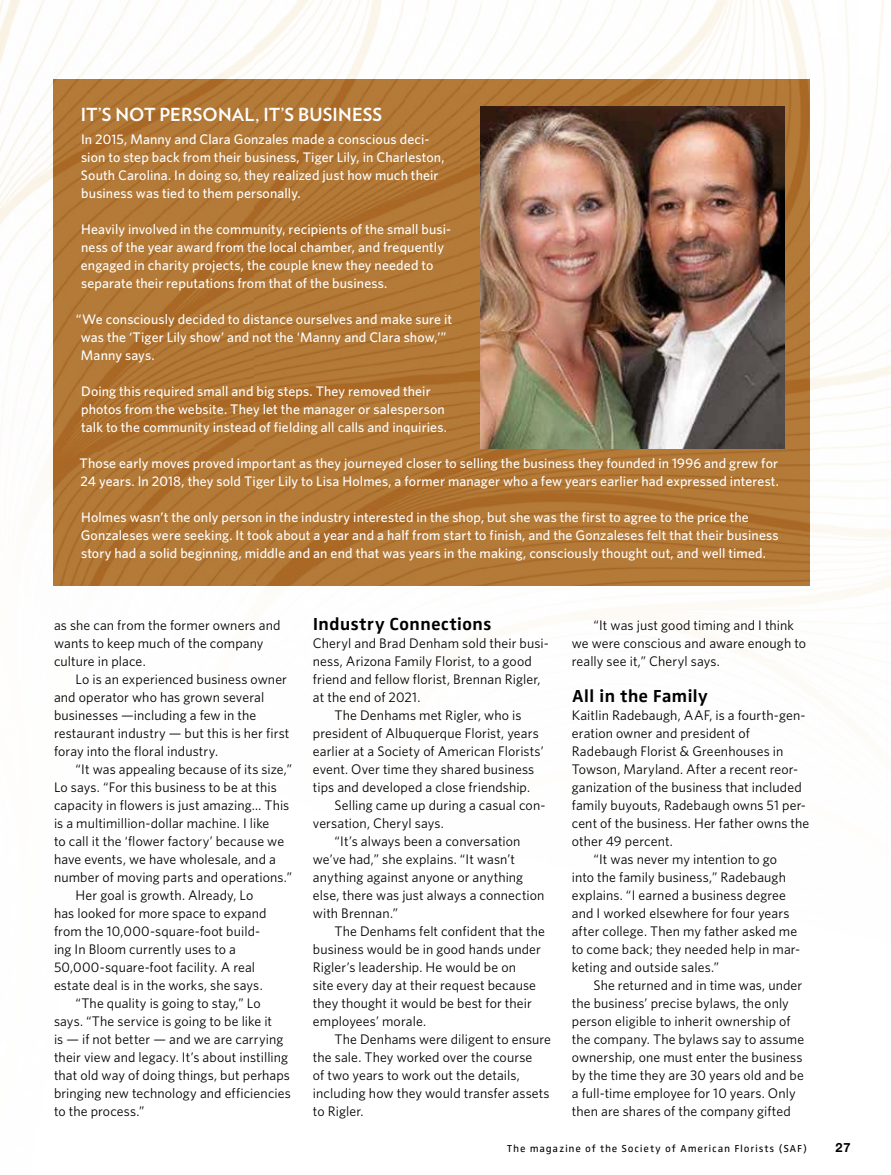
<style>
.page{position:relative;width:891px;height:1175px;background:#fff}
.page>*{position:absolute;margin:0;border:0;box-sizing:border-box;transform-origin:0 0}
.t1{font:700 18px "Zwo Corr Pro";letter-spacing:-.005em;color:#000}
.t2{font:700 18px "Verlag";letter-spacing:.005em;color:#fff}
.t3{font:13.8px/18px "Whitney";letter-spacing:.005em;color:#000}
.t4{font:500 13.8px/18px "Whitney";letter-spacing:.01em;color:#fff}
.t5{font:700 12.75px "Helvetica Neue LT Std";color:#000}
.t6{font:10.5px "Zwo Corr Pro";letter-spacing:.07em;color:#000}
</style>
<div class="page">
<img style="left:0;top:0;width:254px;height:452px">
<img style="left:254px;top:0;width:151px;height:586px">
<img style="left:405px;top:0;width:56px;height:586px">
<img style="left:482px;top:0;width:339px;height:657px">
<img style="left:461px;top:2px;width:21px;height:584px">
<img style="left:819px;top:38px;width:21px;height:787px">
<img style="left:876px;top:132px;width:15px;height:704px">
<img style="left:53px;top:79px;width:201px;height:373px">
<img style="left:254px;top:79px;width:151px;height:506px">
<img style="left:405px;top:79px;width:56px;height:506px">
<img style="left:482px;top:79px;width:328px;height:506px">
<img style="left:461px;top:79px;width:21px;height:506px">
<img style="left:53px;top:452px;width:203px;height:133px">
<img style="left:481px;top:107px;width:304px;height:342px">
<h1 class="t2" style="left:81px;top:100px;width:303px">IT’S NOT PERSONAL, IT’S BUSINESS</h1>
<p class="t4" style="left:81px;top:130px;width:365px">In 2015, Manny and Clara Gonzales made a conscious deci&shy;sion to step back from their business, Tiger Lily, in Charleston, South Carolina. In doing so, they realized just how much their business was tied to them personally.</p>
<p class="t4" style="left:81px;top:220px;width:372px">Heavily involved in the community, recipients of the small busi&shy;ness of the year award from the local chamber, and frequently engaged in charity projects, the couple knew they needed to separate their reputations from that of the business.</p>
<p class="t4" style="left:81px;top:310px;width:373px;text-indent:-5px">“We consciously decided to distance ourselves and make sure it was the ‘Tiger Lily show’ and not the ‘Manny and Clara show,’”<br>Manny says.</p>
<p class="t4" style="left:81px;top:382px;width:367px">Doing this required small and big steps. They removed their photos from the website. They let the manager or salesperson talk to the community instead of fielding all calls and inquiries.</p>
<p class="t4" style="left:80px;top:454px;width:701px">Those early moves proved important as they journeyed closer to selling the business they founded in 1996 and grew for<br>24 years. In 2018, they sold Tiger Lily to Lisa Holmes, a former manager who a few years earlier had expressed interest.</p>
<p class="t4" style="left:81px;top:508px;width:699px">Holmes wasn’t the only person in the industry interested in the shop, but she was the first to agree to the price the<br>Gonzaleses were seeking. It took about a year and a half from start to finish, and the Gonzaleses felt that their business story had a solid beginning, middle and an end that was years in the making, consciously thought out, and well timed.</p>
<p class="t3" style="left:54px;top:616px;width:228px">as she can from the former owners and wants to keep much of the company culture in place.</p>
<p class="t3" style="left:54px;top:670px;width:237px;text-indent:22px">Lo is an experienced business owner and operator who has grown several businesses —including a few in the restaurant industry — but this is her first foray into the floral industry.</p>
<p class="t3" style="left:76px;top:760px;width:218px">“It was appealing because of its size,”</p>
<p class="t3" style="left:54px;top:778px;width:224px">Lo says. “For this business to be at this</p>
<p class="t3" style="left:54px;top:796px;width:237px">capacity in flowers is just amazing… This</p>
<p class="t3" style="left:54px;top:814px;width:217px">is a multimillion-dollar machine. I like</p>
<p class="t3" style="left:54px;top:832px;width:232px">to call it the ‘flower factory’ because we</p>
<p class="t3" style="left:54px;top:850px;width:223px">have events, we have wholesale, and a</p>
<p class="t3" style="left:54px;top:868px;width:240px">number of moving parts and operations.”</p>
<p class="t3" style="left:76px;top:886px;width:179px">Her goal is growth. Already, Lo</p>
<p class="t3" style="left:54px;top:904px;width:214px">has looked for more space to expand</p>
<p class="t3" style="left:54px;top:922px;width:208px">from the 10,000-square-foot build-</p>
<p class="t3" style="left:54px;top:940px;width:183px">ing In Bloom currently uses to a</p>
<p class="t3" style="left:54px;top:958px;width:203px">50,000-square-foot facility. A real</p>
<p class="t3" style="left:54px;top:976px;width:210px">estate deal is in the works, she says.</p>
<p class="t3" style="left:76px;top:994px;width:187px">“The quality is going to stay,” Lo</p>
<p class="t3" style="left:54px;top:1012px;width:220px">says. “The service is going to be like it</p>
<p class="t3" style="left:54px;top:1030px;width:231px">is — if not better — and we are carrying</p>
<p class="t3" style="left:54px;top:1048px;width:236px">their view and legacy. It’s about instilling</p>
<p class="t3" style="left:54px;top:1066px;width:238px">that old way of doing things, but perhaps</p>
<p class="t3" style="left:54px;top:1084px;width:238px">bringing new technology and efficiencies</p>
<p class="t3" style="left:54px;top:1102px;width:92px">to the process.”</p>
<h1 class="t1" style="left:313px;top:610px;width:180px">Industry Connections</h1>
<p class="t3" style="left:313px;top:634px;width:237px">Cheryl and Brad Denham sold their busi-</p>
<p class="t3" style="left:313px;top:652px;width:220px">ness, Arizona Family Florist, to a good</p>
<p class="t3" style="left:313px;top:670px;width:229px">friend and fellow florist, Brennan Rigler,</p>
<p class="t3" style="left:313px;top:688px;width:109px">at the end of 2021.</p>
<p class="t3" style="left:335px;top:706px;width:188px">The Denhams met Rigler, who is</p>
<p class="t3" style="left:313px;top:724px;width:227px">president of Albuquerque Florist, years</p>
<p class="t3" style="left:313px;top:742px;width:232px">earlier at a Society of American Florists’</p>
<p class="t3" style="left:313px;top:760px;width:223px">event. Over time they shared business</p>
<p class="t3" style="left:313px;top:778px;width:219px">tips and developed a close friendship.</p>
<p class="t3" style="left:335px;top:796px;width:212px">Selling came up during a casual con-</p>
<p class="t3" style="left:313px;top:814px;width:133px">versation, Cheryl says.</p>
<p class="t3" style="left:335px;top:832px;width:188px">“It’s always been a conversation</p>
<p class="t3" style="left:313px;top:850px;width:204px">we’ve had,” she explains. “It wasn’t</p>
<p class="t3" style="left:313px;top:868px;width:212px">anything against anyone or anything</p>
<p class="t3" style="left:313px;top:886px;width:233px">else, there was just always a connection</p>
<p class="t3" style="left:313px;top:904px;width:87px">with Brennan.”</p>
<p class="t3" style="left:335px;top:922px;width:212px">The Denhams felt confident that the</p>
<p class="t3" style="left:313px;top:940px;width:230px">business would be in good hands under</p>
<p class="t3" style="left:313px;top:958px;width:205px">Rigler’s leadership. He would be on</p>
<p class="t3" style="left:313px;top:976px;width:225px">site every day at their request because</p>
<p class="t3" style="left:313px;top:994px;width:221px">they thought it would be best for their</p>
<p class="t3" style="left:313px;top:1012px;width:115px">employees’ morale.</p>
<p class="t3" style="left:335px;top:1030px;width:218px">The Denhams were diligent to ensure</p>
<p class="t3" style="left:313px;top:1048px;width:221px">the sale. They worked over the course</p>
<p class="t3" style="left:313px;top:1066px;width:208px">of two years to work out the details,</p>
<p class="t3" style="left:313px;top:1084px;width:238px">including how they would transfer assets</p>
<p class="t3" style="left:313px;top:1102px;width:52px">to Rigler.</p>
<p class="t3" style="left:572px;top:616px;width:236px;text-indent:22px">“It was just good timing and I think we were conscious and aware enough to really see it,” Cheryl says.</p>
<h1 class="t1" style="left:572px;top:682px;width:138px">All in the Family</h1>
<p class="t3" style="left:572px;top:706px;width:235px">Kaitlin Radebaugh, AAF, is a fourth-gen-</p>
<p class="t3" style="left:572px;top:724px;width:180px">eration owner and president of</p>
<p class="t3" style="left:572px;top:742px;width:213px">Radebaugh Florist &amp; Greenhouses in</p>
<p class="t3" style="left:572px;top:760px;width:228px">Towson, Maryland. After a recent reor-</p>
<p class="t3" style="left:572px;top:778px;width:231px">ganization of the business that included</p>
<p class="t3" style="left:572px;top:796px;width:236px">family buyouts, Radebaugh owns 51 per-</p>
<p class="t3" style="left:572px;top:814px;width:239px">cent of the business. Her father owns the</p>
<p class="t3" style="left:572px;top:832px;width:103px">other 49 percent.</p>
<p class="t3" style="left:593px;top:850px;width:185px">“It was never my intention to go</p>
<p class="t3" style="left:572px;top:868px;width:216px">into the family business,” Radebaugh</p>
<p class="t3" style="left:572px;top:886px;width:216px">explains. “I earned a business degree</p>
<p class="t3" style="left:572px;top:904px;width:219px">and I worked elsewhere for four years</p>
<p class="t3" style="left:572px;top:922px;width:227px">after college. Then my father asked me</p>
<p class="t3" style="left:572px;top:940px;width:230px">to come back; they needed help in mar-</p>
<p class="t3" style="left:572px;top:958px;width:149px">keting and outside sales.”</p>
<p class="t3" style="left:593px;top:976px;width:210px">She returned and in time was, under</p>
<p class="t3" style="left:572px;top:994px;width:219px">the business’ precise bylaws, the only</p>
<p class="t3" style="left:572px;top:1012px;width:220px">person eligible to inherit ownership of</p>
<p class="t3" style="left:572px;top:1030px;width:234px">the company. The bylaws say to assume</p>
<p class="t3" style="left:572px;top:1048px;width:232px">ownership, one must enter the business</p>
<p class="t3" style="left:572px;top:1066px;width:234px">by the time they are 30 years old and be</p>
<p class="t3" style="left:572px;top:1084px;width:225px">a full-time employee for 10 years. Only</p>
<p class="t3" style="left:572px;top:1102px;width:220px">then are shares of the company gifted</p>
<p class="t6" style="left:507px;top:1141px;width:302px">The magazine of the Society of American Florists (SAF)</p>
<p class="t5" style="left:835px;top:1140px;width:17px">27</p>
</div>
